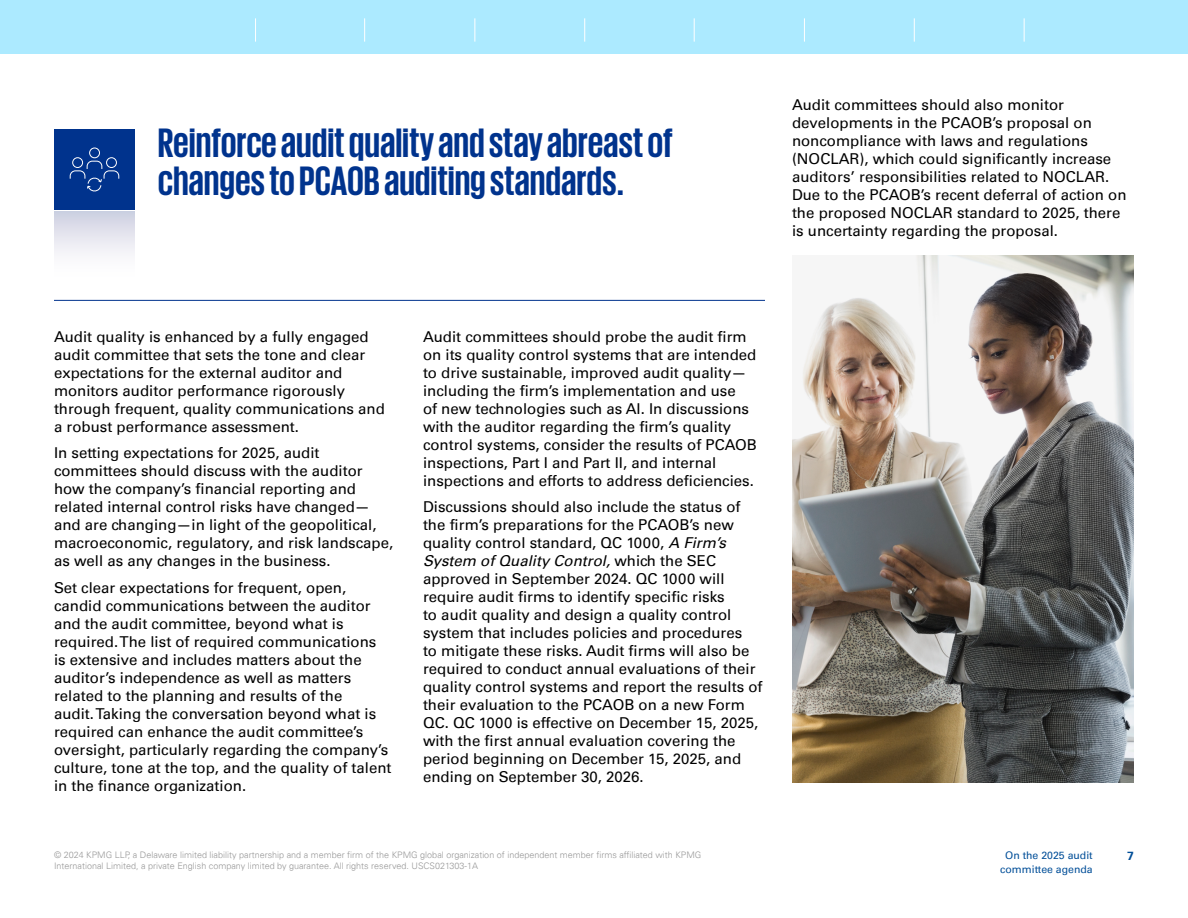
<style>
.page{position:relative;width:1188px;height:918px;background:#fff}
.page>*{position:absolute;margin:0;border:0;box-sizing:border-box;transform-origin:0 0}
.t1{font:700 42px/37.5px "KPMG";color:#00338d}
.t2{font:15px/18px "Univers 55 Roman";color:#000}
.t3{font:italic 15px "Univers 55";color:#000}
.t4{font:700 12px "Univers 65";color:#004e98}
.t5{font:10.5px "Univers 55 Roman";color:#004e98}
.t6{font:300 9px/10.8px "Univers 45";color:#989898}
.s1{font-family:"Univers 55";font-style:italic}
.s2{font-family:"Univers 55 Roman";font-style:normal}
</style>
<div class="page">
<div style="left:54px;top:129px;width:81px;height:81px;background:#00338d"></div>
<div style="left:54px;top:211px;width:81px;height:81px;background:linear-gradient(to bottom,#d4d5e5,#fff)"></div>
<hr style="left:54px;top:300px;width:711px;height:1px;background:#00338d">
<svg style="left:69px;top:147px;width:51px;height:45px"></svg>
<img style="left:792px;top:255px;width:342px;height:527px">
<div style="left:0;top:0;width:1188px;height:54px;background:#aceaff"></div>
<svg style="left:255px;top:18px;width:1px;height:24px"></svg>
<svg style="left:364px;top:18px;width:1px;height:24px"></svg>
<svg style="left:475px;top:18px;width:1px;height:24px"></svg>
<svg style="left:584px;top:18px;width:1px;height:24px"></svg>
<svg style="left:694px;top:18px;width:1px;height:24px"></svg>
<svg style="left:804px;top:18px;width:1px;height:24px"></svg>
<svg style="left:914px;top:18px;width:1px;height:24px"></svg>
<svg style="left:1024px;top:18px;width:1px;height:24px"></svg>
<h1 class="t1" style="left:158px;top:123px;width:517px">Reinforce audit quality and stay abreast of changes to PCAOB auditing standards.</h1>
<p class="t2" style="left:792px;top:96px;width:336px">Audit committees should also monitor developments in the PCAOB’s proposal on noncompliance with laws and regulations (NOCLAR), which could significantly increase auditors’ responsibilities related to NOCLAR.<br>Due to the PCAOB’s recent deferral of action on the proposed NOCLAR standard to 2025, there is uncertainty regarding the proposal.</p>
<p class="t2" style="left:54px;top:328px;width:332px">Audit quality is enhanced by a fully engaged audit committee that sets the tone and clear expectations for the external auditor and monitors auditor performance rigorously through frequent, quality communications and a robust performance assessment.</p>
<p class="t2" style="left:54px;top:444px;width:341px">In setting expectations for 2025, audit committees should discuss with the auditor how the company’s financial reporting and related internal control risks have changed— and are changing—in light of the geopolitical, macroeconomic, regulatory, and risk landscape, as well as any changes in the business.</p>
<p class="t2" style="left:54px;top:579px;width:339px">Set clear expectations for frequent, open, candid communications between the auditor and the audit committee, beyond what is required. The list of required communications is extensive and includes matters about the auditor’s independence as well as matters related to the planning and results of the<br>audit. Taking the conversation beyond what is required can enhance the audit committee’s oversight, particularly regarding the company’s culture, tone at the top, and the quality of talent in the finance organization.</p>
<p class="t2" style="left:423px;top:328px;width:335px">Audit committees should probe the audit firm on its quality control systems that are intended to drive sustainable, improved audit quality— including the firm’s implementation and use<br>of new technologies such as AI. In discussions with the auditor regarding the firm’s quality control systems, consider the results of PCAOB inspections, Part I and Part II, and internal inspections and efforts to address deficiencies.</p>
<p class="t2" style="left:423px;top:498px;width:319px">Discussions should also include the status of the firm’s preparations for the PCAOB’s new quality control standard, QC 1000, <span class="s1">A Firm’s</span></p>
<p class="t3" style="left:423px;top:552px;width:295px">System of Quality Control, <span class="s2">which the SEC</span></p>
<p class="t2" style="left:423px;top:570px;width:341px">approved in September 2024. QC 1000 will require audit firms to identify specific risks<br>to audit quality and design a quality control system that includes policies and procedures<br>to mitigate these risks. Audit firms will also be required to conduct annual evaluations of their quality control systems and report the results of their evaluation to the PCAOB on a new Form QC. QC 1000 is effective on December 15, 2025, with the first annual evaluation covering the period beginning on December 15, 2025, and ending on September 30, 2026.</p>
<p class="t6" style="left:54px;top:849px;width:649px">© 2024 KPMG LLP, a Delaware limited liability partnership and a member firm of the KPMG global organization of independent member firms affiliated with KPMG<br>International Limited, a private English company limited by guarantee. All rights reserved. USCS021303-1A</p>
<p class="t5" style="left:1005px;top:849px;width:89px">On the 2025 audit</p>
<p class="t4" style="left:1127px;top:849px;width:8px">7</p>
<p class="t5" style="left:1000px;top:863px;width:94px">committee agenda</p>
</div>
